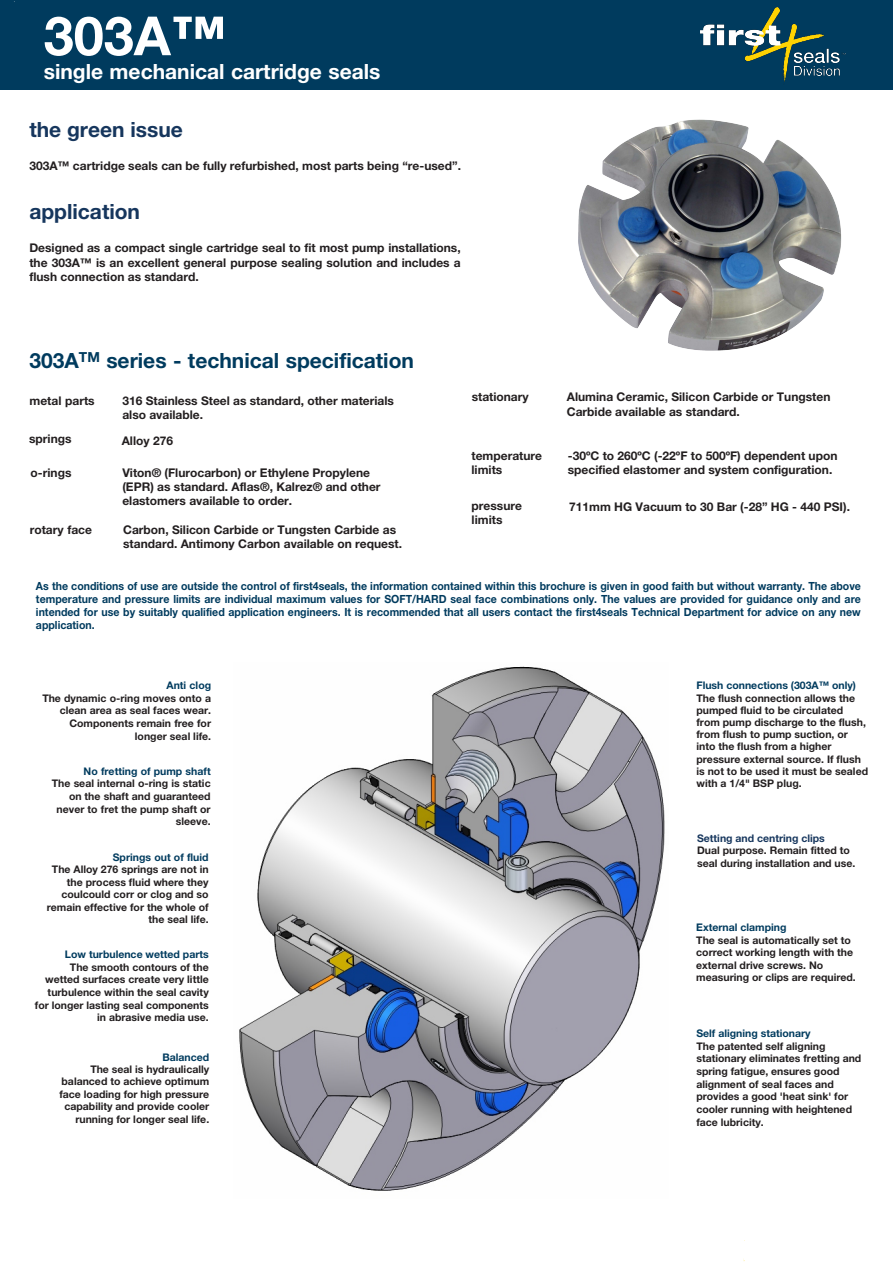
<style>
.page{position:relative;width:893px;height:1263px;background:#fff}
.page>*{position:absolute;margin:0;border:0;box-sizing:border-box;transform-origin:0 0}
.t1{font:700 54px "Helvetica Neue LT Std";color:#fff}
.t2{font:700 21px "Helvetica Neue LT Std";color:#003b5e}
.t3{font:700 21px "Helvetica Neue LT Std";color:#fff}
.t4{font:700 21px "Helvetica Neue LT Std";color:#16365d}
.t5{font:700 12px/14.4px "Helvetica Neue LT Std";color:#231f20}
.t6{font:700 11.25px/13.2px "Helvetica Neue LT Std";color:#003b5e;text-align:justify;scale:.94 1}
.t7{font:700 10.5px/12.6px "Helvetica Neue LT Std";color:#231f20;text-align:right}
.t8{font:700 10.5px "Helvetica Neue LT Std";color:#003b5e}
.t9{font:700 10.5px "Helvetica Neue LT Std";color:#16365d}
.s1{font-family:"Helvetica Neue";font-stretch:expanded}
.s2{color:#003b5e}
</style>
<div class="page">
<div style="left:0;top:0;width:893px;height:89px;background:#003b5e"></div>
<img style="left:578px;top:119px;width:264px;height:232px">
<img style="left:239px;top:666px;width:426px;height:525px">
<img style="left:700px;top:8px;width:146px;height:74px">
<h1 class="t1" style="left:44px;top:3px;width:183px">303A<span class="s1">™</span></h1>
<h2 class="t3" style="left:44px;top:59px;width:382px">single mechanical cartridge seals <span class="s2">the</span></h2>
<h2 class="t4" style="left:29px;top:116px;width:155px">the green issue</h2>
<p class="t5" style="left:29px;top:158px;width:433px">303A™ cartridge seals can be fully refurbished, most parts being “re-used”.</p>
<h2 class="t4" style="left:29px;top:199px;width:112px">application</h2>
<p class="t5" style="left:29px;top:240px;width:433px;text-align:justify">Designed as a compact single cartridge seal to fit most pump installations, the 303A™ is an excellent general purpose sealing solution and includes a flush connection as standard.</p>
<h2 class="t2" style="left:29px;top:348px;width:386px">303A<sup>TM</sup> series - technical specification</h2>
<p class="t5" style="left:29px;top:394px;width:67px">metal parts</p>
<p class="t5" style="left:29px;top:431px;width:44px">springs</p>
<p class="t5" style="left:472px;top:389px;width:59px">stationary</p>
<p class="t5" style="left:122px;top:393px;width:273px">316 Stainless Steel as standard, other materials also available.</p>
<p class="t5" style="left:567px;top:389px;width:265px">Alumina Ceramic, Silicon Carbide or Tungsten<br>Carbide available as standard.</p>
<p class="t5" style="left:122px;top:433px;width:53px">Alloy 276</p>
<p class="t5" style="left:31px;top:465px;width:42px">o-rings</p>
<p class="t5" style="left:30px;top:522px;width:64px">rotary face</p>
<p class="t5" style="left:122px;top:465px;width:260px">Viton® (Flurocarbon) or Ethylene Propylene (EPR) as standard. Aflas®, Kalrez® and other elastomers available to order.</p>
<p class="t5" style="left:123px;top:522px;width:281px">Carbon, Silicon Carbide or Tungsten Carbide as standard. Antimony Carbon available on request.</p>
<p class="t5" style="left:471px;top:448px;width:72px">temperature limits</p>
<p class="t5" style="left:568px;top:448px;width:271px">-30ºC to 260ºC (-22ºF to 500ºF) dependent upon specified elastomer and system configuration.</p>
<p class="t5" style="left:472px;top:498px;width:52px">pressure limits</p>
<p class="t5" style="left:569px;top:499px;width:282px">711mm HG Vacuum to 30 Bar (-28” HG - 440 PSI).</p>
<p class="t6" style="left:36px;top:579px;width:879px">As the conditions of use are outside the control of first4seals, the information contained within this brochure is given in good faith but without warranty. The above temperature and pressure limits are individual maximum values for SOFT/HARD seal face combinations only. The values are provided for guidance only and are intended for use by suitably qualified application engineers. It is recommended that all users contact the first4seals Technical Department for advice on any new application.</p>
<p class="t8" style="left:167px;top:679px;width:46px">Anti clog</p>
<p class="t7" style="left:42px;top:691px;width:170px">The dynamic o-ring moves onto a clean area as seal faces wear.<br>Components remain free for longer seal life.</p>
<p class="t8" style="left:84px;top:764px;width:129px">No fretting of pump shaft</p>
<p class="t7" style="left:52px;top:777px;width:160px">The seal internal o-ring is static on the shaft and guaranteed never to fret the pump shaft or sleeve.</p>
<p class="t8" style="left:113px;top:851px;width:97px">Springs out of fluid</p>
<p class="t7" style="left:47px;top:863px;width:163px">The Alloy 276 springs are not in the process fluid where they coulcould corr or clog and so remain effective for the whole of the seal life.</p>
<p class="t8" style="left:65px;top:948px;width:145px">Low turbulence wetted parts</p>
<p class="t7" style="left:35px;top:960px;width:175px">The smooth contours of the wetted surfaces create very little turbulence within the seal cavity for longer lasting seal components in abrasive media use.</p>
<p class="t8" style="left:162px;top:1050px;width:48px">Balanced</p>
<p class="t7" style="left:59px;top:1062px;width:151px">The seal is hydraulically balanced to achieve optimum face loading for high pressure capability and provide cooler running for longer seal life.</p>
<p class="t8" style="left:696px;top:679px;width:161px">Flush connections (303A™ only)</p>
<p class="t7" style="left:696px;top:691px;width:173px;line-height:12.1px;text-align:left">The flush connection allows the pumped fluid to be circulated from pump discharge to the flush, from flush to pump suction, or into the flush from a higher pressure external source. If flush is not to be used it must be sealed with a 1/4" BSP plug.</p>
<p class="t9" style="left:697px;top:831px;width:129px">Setting and centring clips</p>
<p class="t7" style="left:697px;top:844px;width:160px;text-align:left">Dual purpose. Remain fitted to seal during installation and use.</p>
<p class="t8" style="left:696px;top:921px;width:92px">External clamping</p>
<p class="t7" style="left:696px;top:933px;width:161px;text-align:left">The seal is automatically set to correct working length with the external drive screws. No measuring or clips are required.</p>
<p class="t8" style="left:696px;top:1027px;width:116px">Self aligning stationary</p>
<p class="t7" style="left:696px;top:1039px;width:166px;text-align:left">The patented self aligning stationary eliminates fretting and spring fatigue, ensures good alignment of seal faces and provides a good 'heat sink' for cooler running with heightened face lubricity.</p>
</div>
